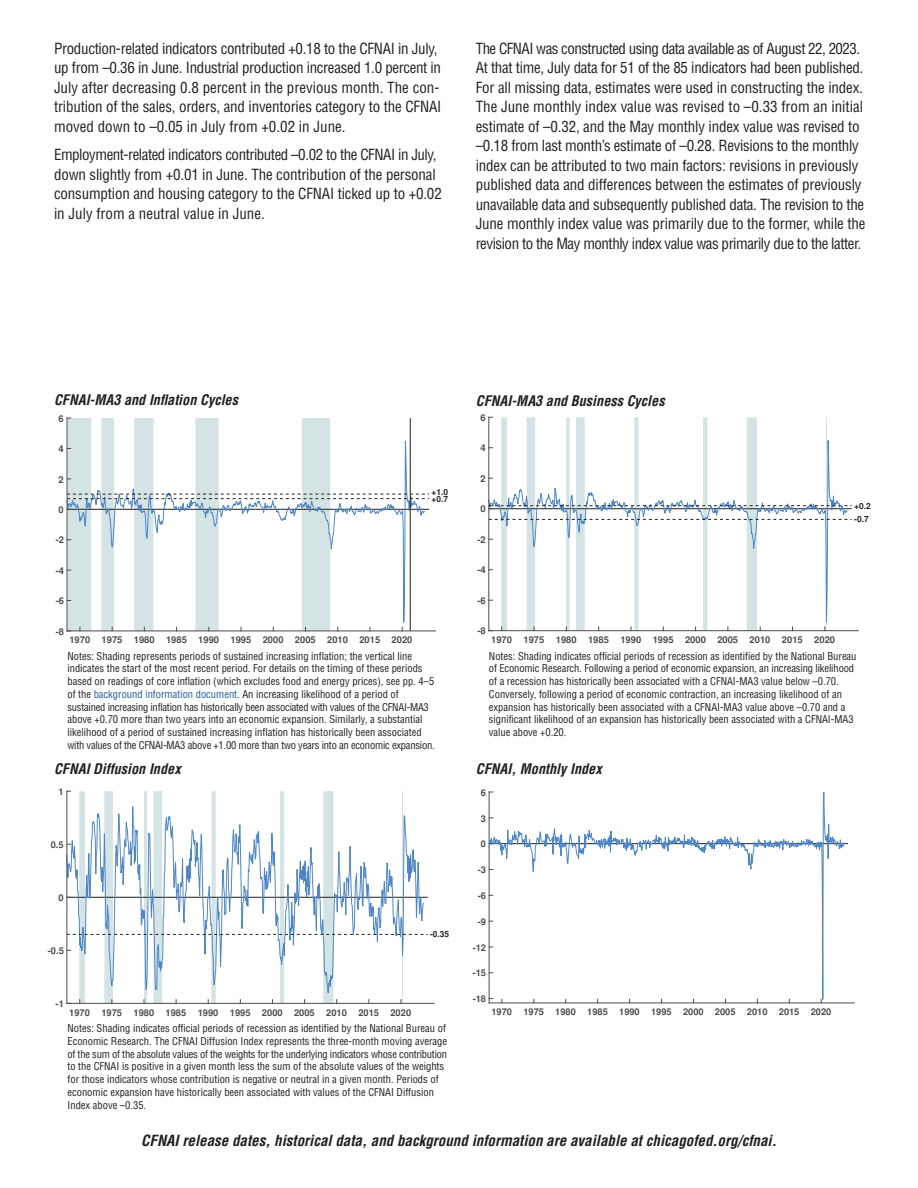
<style>
.page{position:relative;width:918px;height:1188px;background:#fff}
.page>*{position:absolute;margin:0;border:0;box-sizing:border-box;transform-origin:0 0}
.Body_Text{font:condensed 15px/19.5px "Helvetica LT Std";letter-spacing:-.01em;color:#231f20}
.Website_info-2nd_pag{font:italic 700 condensed 15px "Helvetica LT Std";color:#231f20}
.Chart_titles_page_2{font:italic 700 condensed 14.25px "Helvetica LT Std";color:#231f20}
.Chart_Footnote{font:condensed 10.5px/12.8px "Helvetica LT Std";color:#231f20}
.t1{font:700 9.45px "Helvetica";color:#4c4c4e}
.t2{font:700 9.3px "Helvetica";color:#4c4c4e}
.t3{font:700 8.4px/7.2px "Helvetica";color:#231f20}
.s1{color:#215e9f}
</style>
<div class="page">
<hr style="left:67px;top:509px;width:362px;height:1px;background:#231f20">
<svg style="left:66px;top:417px;width:360px;height:215px"></svg>
<hr style="left:410px;top:418px;width:1px;height:213px;background:#231f20">
<svg style="left:68px;top:494px;width:361px;height:5px"></svg>
<hr style="left:67px;top:631px;width:368px;height:1px;background:#4c4c4e">
<hr style="left:67px;top:418px;width:1px;height:213px;background:#4c4c4e">
<svg style="left:488px;top:416px;width:360px;height:216px"></svg>
<svg style="left:490px;top:519px;width:362px;height:1px"></svg>
<hr style="left:489px;top:630px;width:369px;height:1px;background:#4c4c4e">
<hr style="left:489px;top:417px;width:1px;height:214px;background:#4c4c4e">
<svg style="left:489px;top:505px;width:363px;height:4px"></svg>
<hr style="left:67px;top:897px;width:361px;height:1px;background:#231f20">
<svg style="left:66px;top:790px;width:358px;height:213px"></svg>
<svg style="left:68px;top:934px;width:360px;height:1px"></svg>
<hr style="left:67px;top:1003px;width:367px;height:1px;background:#4c4c4e">
<hr style="left:67px;top:791px;width:1px;height:212px;background:#4c4c4e">
<hr style="left:489px;top:1003px;width:365px;height:1px;background:#4c4c4e">
<hr style="left:489px;top:843px;width:359px;height:1px;background:#231f20">
<svg style="left:488px;top:791px;width:337px;height:213px"></svg>
<svg style="left:823px;top:791px;width:21px;height:106px"></svg>
<p class="Body_Text" style="left:54px;top:39px;width:389px">Production-related indicators contributed +0.18 to the CFNAI in July, up from –0.36 in June. Industrial production increased 1.0 percent in July after decreasing 0.8 percent in the previous month. The con&shy;tribution of the sales, orders, and inventories category to the CFNAI moved down to –0.05 in July from +0.02 in June.</p>
<p class="Body_Text" style="left:54px;top:145px;width:389px">Employment-related indicators contributed –0.02 to the CFNAI in July, down slightly from +0.01 in June. The contribution of the personal consumption and housing category to the CFNAI ticked up to +0.02 in July from a neutral value in June.</p>
<p class="Body_Text" style="left:476px;top:38px;width:391px">The CFNAI was constructed using data available as of August 22, 2023.<br>At that time, July data for 51 of the 85 indicators had been published.<br>For all missing data, estimates were used in constructing the index.<br>The June monthly index value was revised to –0.33 from an initial estimate of –0.32, and the May monthly index value was revised to –0.18 from last month’s estimate of –0.28. Revisions to the monthly index can be attributed to two main factors: revisions in previously published data and differences between the estimates of previously unavailable data and subsequently published data. The revision to the June monthly index value was primarily due to the former, while the revision to the May monthly index value was primarily due to the latter.</p>
<p class="Chart_titles_page_2" style="left:54px;top:391px;width:186px">CFNAI-MA3 and Inflation Cycles</p>
<p class="Chart_titles_page_2" style="left:476px;top:392px;width:190px">CFNAI-MA3 and Business Cycles</p>
<p class="t2" style="left:59px;top:413px;width:7px">6</p>
<p class="t1" style="left:480px;top:412px;width:7px">6</p>
<p class="t2" style="left:59px;top:444px;width:7px">4</p>
<p class="t1" style="left:480px;top:443px;width:7px">4</p>
<p class="t2" style="left:59px;top:474px;width:7px">2</p>
<p class="t1" style="left:480px;top:473px;width:7px">2</p>
<p class="t2" style="left:59px;top:504px;width:7px">0</p>
<p class="t3" style="left:432px;top:488px;width:18px">+1.0 +0.7</p>
<p class="t1" style="left:480px;top:504px;width:7px">0</p>
<p class="t3" style="left:854px;top:499px;width:18px;line-height:13.8px">+0.2 -0.7</p>
<p class="t2" style="left:56px;top:535px;width:10px">-2</p>
<p class="t1" style="left:477px;top:534px;width:10px">-2</p>
<p class="t2" style="left:56px;top:565px;width:10px">-4</p>
<p class="t1" style="left:477px;top:565px;width:10px">-4</p>
<p class="t2" style="left:56px;top:596px;width:10px">-6</p>
<p class="t1" style="left:477px;top:595px;width:10px">-6</p>
<p class="t2" style="left:56px;top:626px;width:10px">-8</p>
<p class="t2" style="left:69px;top:635px;width:345px">1970 1975 1980 1985 1990 1995 2000 2005 2010 2015 2020</p>
<p class="t1" style="left:477px;top:626px;width:10px">-8</p>
<p class="t1" style="left:491px;top:634px;width:345px">1970 1975 1980 1985 1990 1995 2000 2005 2010 2015 2020</p>
<p class="Chart_Footnote" style="left:68px;top:649px;width:369px">Notes: Shading represents periods of sustained increasing inflation; the vertical line indicates the start of the most recent period. For details on the timing of these periods based on readings of core inflation (which excludes food and energy prices), see pp. 4–5 of the <span class="s1">background information document</span>. An increasing likelihood of a period of sustained increasing inflation has historically been associated with values of the CFNAI-MA3 above +0.70 more than two years into an economic expansion. Similarly, a substantial likelihood of a period of sustained increasing inflation has historically been associated with values of the CFNAI-MA3 above +1.00 more than two years into an economic expansion.</p>
<p class="Chart_titles_page_2" style="left:54px;top:760px;width:128px">CFNAI Diffusion Index</p>
<p class="Chart_Footnote" style="left:489px;top:649px;width:369px">Notes: Shading indicates official periods of recession as identified by the National Bureau of Economic Research. Following a period of economic expansion, an increasing likelihood of a recession has historically been associated with a CFNAI-MA3 value below –0.70.<br>Conversely, following a period of economic contraction, an increasing likelihood of an expansion has historically been associated with a CFNAI-MA3 value above –0.70 and a significant likelihood of an expansion has historically been associated with a CFNAI-MA3 value above +0.20.</p>
<p class="Chart_titles_page_2" style="left:476px;top:760px;width:127px">CFNAI, Monthly Index</p>
<p class="t2" style="left:59px;top:786px;width:7px">1</p>
<p class="t2" style="left:481px;top:787px;width:7px">6</p>
<p class="t2" style="left:481px;top:813px;width:7px">3</p>
<p class="t2" style="left:51px;top:839px;width:14px">0.5</p>
<p class="t2" style="left:481px;top:839px;width:7px">0</p>
<p class="t2" style="left:478px;top:865px;width:10px">-3</p>
<p class="t2" style="left:59px;top:892px;width:7px">0</p>
<p class="t2" style="left:478px;top:890px;width:10px">-6</p>
<p class="t2" style="left:478px;top:916px;width:10px">-9</p>
<p class="t3" style="left:430px;top:931px;width:21px">-0.35</p>
<p class="t2" style="left:48px;top:945px;width:18px">-0.5</p>
<p class="t2" style="left:473px;top:942px;width:15px">-12</p>
<p class="t2" style="left:473px;top:968px;width:15px">-15</p>
<p class="t2" style="left:56px;top:998px;width:10px">-1</p>
<p class="t2" style="left:69px;top:1007px;width:343px">1970 1975 1980 1985 1990 1995 2000 2005 2010 2015 2020</p>
<p class="t2" style="left:473px;top:994px;width:15px">-18</p>
<p class="t2" style="left:491px;top:1007px;width:341px">1970 1975 1980 1985 1990 1995 2000 2005 2010 2015 2020</p>
<p class="Chart_Footnote" style="left:68px;top:1022px;width:381px">Notes: Shading indicates official periods of recession as identified by the National Bureau of Economic Research. The CFNAI Diffusion Index represents the three-month moving average of the sum of the absolute values of the weights for the underlying indicators whose contribution to the CFNAI is positive in a given month less the sum of the absolute values of the weights for those indicators whose contribution is negative or neutral in a given month. Periods of economic expansion have historically been associated with values of the CFNAI Diffusion Index above –0.35.</p>
<p class="Website_info-2nd_pag" style="left:141px;top:1131px;width:637px">CFNAI release dates, historical data, and background information are available at chicagofed.org/cfnai.</p>
</div>
